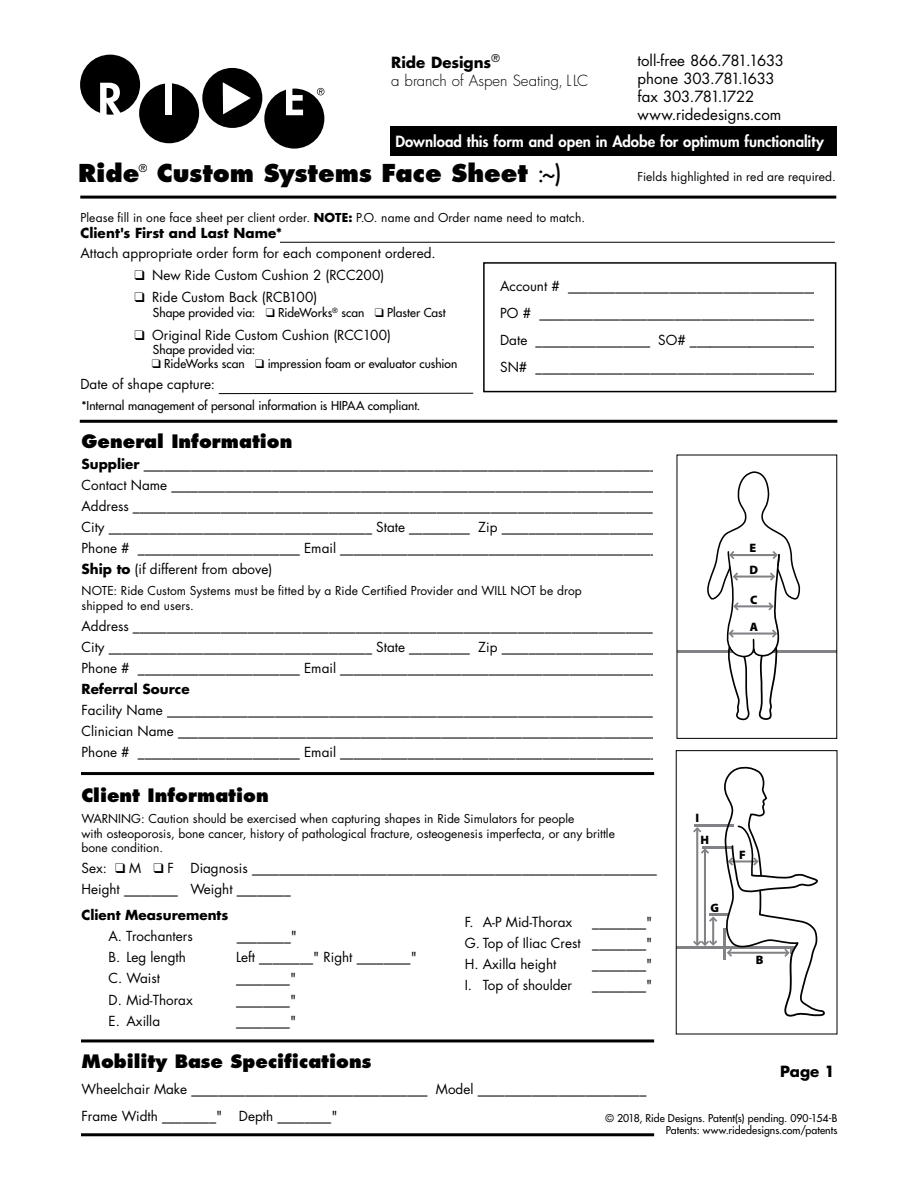
<style>
.page{position:relative;width:918px;height:1188px;background:#fff}
.page>*{position:absolute;margin:0;border:0;box-sizing:border-box;transform-origin:0 0}
.t1{font:800 24px "Futura";color:#000}
.t2{font:800 18px "Futura";color:#000}
.t3{font:15px/18.1px "Futura";letter-spacing:-.01em;color:#000}
.t4{font:800 15px "Futura";color:#fff}
.t5{font:300 15px/18px "Futura";letter-spacing:-.005em;color:#000}
.t6{font:700 15px "Futura";color:#000}
.t7{font:13.5px/21px "Futura";color:#000}
.t8{font:700 13.5px "Futura";color:#000}
.t9{font:900 12.3px/21.5px "Myriad Pro";color:#000}
.t10{font:12px/14.4px "Futura";color:#000}
.t11{font:12px/13.5px "Futura";letter-spacing:.005em;color:#000;text-align:center}
.t12{font:10.5px/12.6px "Futura";letter-spacing:.01em;color:#000;text-align:right}
.t13{font:10.5px "Futura";color:#000}
.s1{font-weight:700}
.s2{font-weight:400}
</style>
<div class="page">
<div style="left:139px;top:83px;width:60px;height:60px;background:#000;border-radius:50%"></div>
<div style="left:166px;top:82px;width:6px;height:33px;background:#fff"></div>
<div style="left:202px;top:68px;width:60px;height:60px;background:#000;border-radius:50%"></div>
<div style="left:264px;top:89px;width:60px;height:60px;background:#000;border-radius:50%"></div>
<svg style="left:286px;top:88px;width:17px;height:27px"></svg>
<div style="left:80px;top:55px;width:60px;height:60px;background:#000;border-radius:50%"></div>
<svg style="left:100px;top:83px;width:22px;height:32px"></svg>
<svg style="left:223px;top:82px;width:28px;height:32px"></svg>
<svg style="left:317px;top:88px;width:7px;height:7px"></svg>
<hr style="left:80px;top:196px;width:756px;height:3px;background:#000">
<div style="left:483px;top:262px;width:353px;height:130px;border:2px solid #000"></div>
<hr style="left:219px;top:393px;width:254px;height:1px;background:#000">
<hr style="left:677px;top:650px;width:56px;height:3px;background:#808285">
<hr style="left:773px;top:650px;width:64px;height:3px;background:#808285">
<svg style="left:707px;top:471px;width:94px;height:250px"></svg>
<hr style="left:80px;top:420px;width:757px;height:3px;background:#000">
<hr style="left:81px;top:772px;width:573px;height:3px;background:#000">
<hr style="left:81px;top:1039px;width:573px;height:3px;background:#000">
<hr style="left:81px;top:1133px;width:573px;height:3px;background:#000">
<hr style="left:676px;top:946px;width:119px;height:3px;background:#808285">
<svg style="left:693px;top:766px;width:132px;height:251px"></svg>
<hr style="left:280px;top:242px;width:555px;height:1px;background:#000">
<div style="left:390px;top:127px;width:446px;height:29px;background:#000"></div>
<p class="t5" style="left:391px;top:53px;width:199px"><span class="s1">Ride Designs</span><sup>®<br></sup>a branch of Aspen Seating, LLC</p>
<p class="t3" style="left:638px;top:51px;width:148px">toll-free 866.781.1633 phone 303.781.1633 fax 303.781.1722 www.ridedesigns.com</p>
<p class="t4" style="left:395px;top:132px;width:430px">Download this form and open in Adobe for optimum functionality</p>
<p class="t10" style="left:638px;top:170px;width:200px">Fields highlighted in red are required.</p>
<h1 class="t1" style="left:78px;top:158px;width:63px">Ride</h1>
<p class="t13" style="left:139px;top:161px;width:10px">®</p>
<h1 class="t1" style="left:157px;top:158px;width:406px">Custom Systems Face Sheet <span class="s2">:~)</span></h1>
<p class="t10" style="left:80px;top:210px;width:506px">Please fill in one face sheet per client order. <span class="s1">NOTE:</span> P.O. name and Order name need to match.</p>
<p class="t8" style="left:80px;top:224px;width:203px">Client's First and Last Name*</p>
<p class="t7" style="left:152px;top:242px;width:285px;line-height:22px;text-indent:-72px">Attach appropriate order form for each component ordered.<br>New Ride Custom Cushion 2 (RCC200)<br>Ride Custom Back (RCB100)</p>
<p class="t11" style="left:153px;top:306px;width:104px">Shape provided via:</p>
<p class="t11" style="left:278px;top:306px;width:88px">RideWorks<sup>®</sup> scan</p>
<p class="t11" style="left:387px;top:306px;width:60px">Plaster Cast</p>
<p class="t7" style="left:152px;top:324px;width:241px">Original Ride Custom Cushion (RCC100)</p>
<p class="t11" style="left:153px;top:343px;width:104px">Shape provided via:<br>RideWorks scan</p>
<p class="t7" style="left:500px;top:272px;width:320px;line-height:27px">Account # _____________________________________ PO # _________________________________________ Date _________________ SO# ___________________ SN# __________________________________________</p>
<p class="t11" style="left:268px;top:356px;width:191px">impression foam or evaluator cushion</p>
<p class="t7" style="left:80px;top:374px;width:136px">Date of shape capture:</p>
<p class="t11" style="left:82px;top:399px;width:340px">*Internal management of personal information is HIPAA compliant.</p>
<h2 class="t2" style="left:82px;top:430px;width:212px">General Information</h2>
<p class="t7" style="left:82px;top:454px;width:597px"><span class="s1">Supplier</span> _______________________________________________________________________________ Contact Name ________________________________________________________________________ Address ______________________________________________________________________________ City _______________________________________ State _________ Zip _______________________ Phone # ________________________ Email _______________________________________________ <span class="s1">Ship to</span> (if different from above)</p>
<p class="t10" style="left:82px;top:583px;width:502px;line-height:15px">NOTE: Ride Custom Systems must be fitted by a Ride Certified Provider and WILL NOT be drop shipped to end users.</p>
<p class="t7" style="left:82px;top:616px;width:584px">Address ______________________________________________________________________________<br>City _______________________________________ State _________ Zip ________________________<br>Phone # ________________________ Email ________________________________________________</p>
<p class="t8" style="left:82px;top:680px;width:110px">Referral Source</p>
<p class="t7" style="left:82px;top:700px;width:584px">Facility Name _________________________________________________________________________<br>Clinician Name ________________________________________________________________________<br>Phone # ________________________ Email ________________________________________________</p>
<h2 class="t2" style="left:82px;top:784px;width:189px">Client Information</h2>
<p class="t10" style="left:82px;top:811px;width:535px">WARNING: Caution should be exercised when capturing shapes in Ride Simulators for people<br>with osteoporosis, bone cancer, history of pathological fracture, osteogenesis imperfecta, or any brittle bone condition.</p>
<p class="t7" style="left:82px;top:857px;width:27px">Sex:</p>
<p class="t7" style="left:129px;top:857px;width:14px">M</p>
<p class="t9" style="left:750px;top:537px;width:10px">E<br>D</p>
<p class="t9" style="left:750px;top:588px;width:9px">C</p>
<p class="t9" style="left:750px;top:616px;width:10px">A</p>
<p class="t9" style="left:695px;top:807px;width:5px">I</p>
<p class="t9" style="left:700px;top:829px;width:10px">H</p>
<p class="t9" style="left:739px;top:843px;width:8px">F</p>
<p class="t7" style="left:82px;top:857px;width:577px;text-indent:86px">F Diagnosis ____________________________________________________________<br>Height ________ Weight ________</p>
<p class="t8" style="left:82px;top:906px;width:148px">Client Measurements</p>
<p class="t7" style="left:109px;top:926px;width:86px">A. Trochanters</p>
<p class="t7" style="left:237px;top:926px;width:62px">________"</p>
<p class="t7" style="left:109px;top:947px;width:79px">B. Leg length</p>
<p class="t7" style="left:236px;top:947px;width:182px">Left ________" Right ________"</p>
<p class="t7" style="left:109px;top:968px;width:53px">C. Waist</p>
<p class="t7" style="left:236px;top:968px;width:62px">________"</p>
<p class="t7" style="left:109px;top:989px;width:86px">D. Mid-Thorax</p>
<p class="t7" style="left:236px;top:989px;width:62px">________"</p>
<p class="t7" style="left:109px;top:1010px;width:53px">E. Axilla</p>
<p class="t7" style="left:236px;top:1010px;width:62px">________"</p>
<h2 class="t2" style="left:82px;top:1050px;width:291px">Mobility Base Specifications</h2>
<p class="t7" style="left:82px;top:1076px;width:566px;line-height:26.4px">Wheelchair Make ___________________________________ Model _________________________<br>Frame Width ________" Depth ________"</p>
<p class="t9" style="left:711px;top:896px;width:10px">G</p>
<p class="t7" style="left:465px;top:911px;width:109px">F. A-P Mid-Thorax</p>
<p class="t7" style="left:465px;top:911px;width:189px;text-align:justify;text-indent:127px">________" G. Top of Iliac Crest ________" H. Axilla height</p>
<p class="t9" style="left:756px;top:949px;width:9px">B</p>
<p class="t7" style="left:592px;top:953px;width:62px">________"</p>
<p class="t7" style="left:465px;top:974px;width:109px">I. Top of shoulder</p>
<p class="t7" style="left:592px;top:974px;width:62px">________"</p>
<p class="t6" style="left:780px;top:1061px;width:56px">Page 1</p>
<p class="t12" style="left:606px;top:1111px;width:233px">© 2018, Ride Designs. Patent(s) pending. 090-154-B<br>Patents: www.ridedesigns.com/patents</p>
</div>
